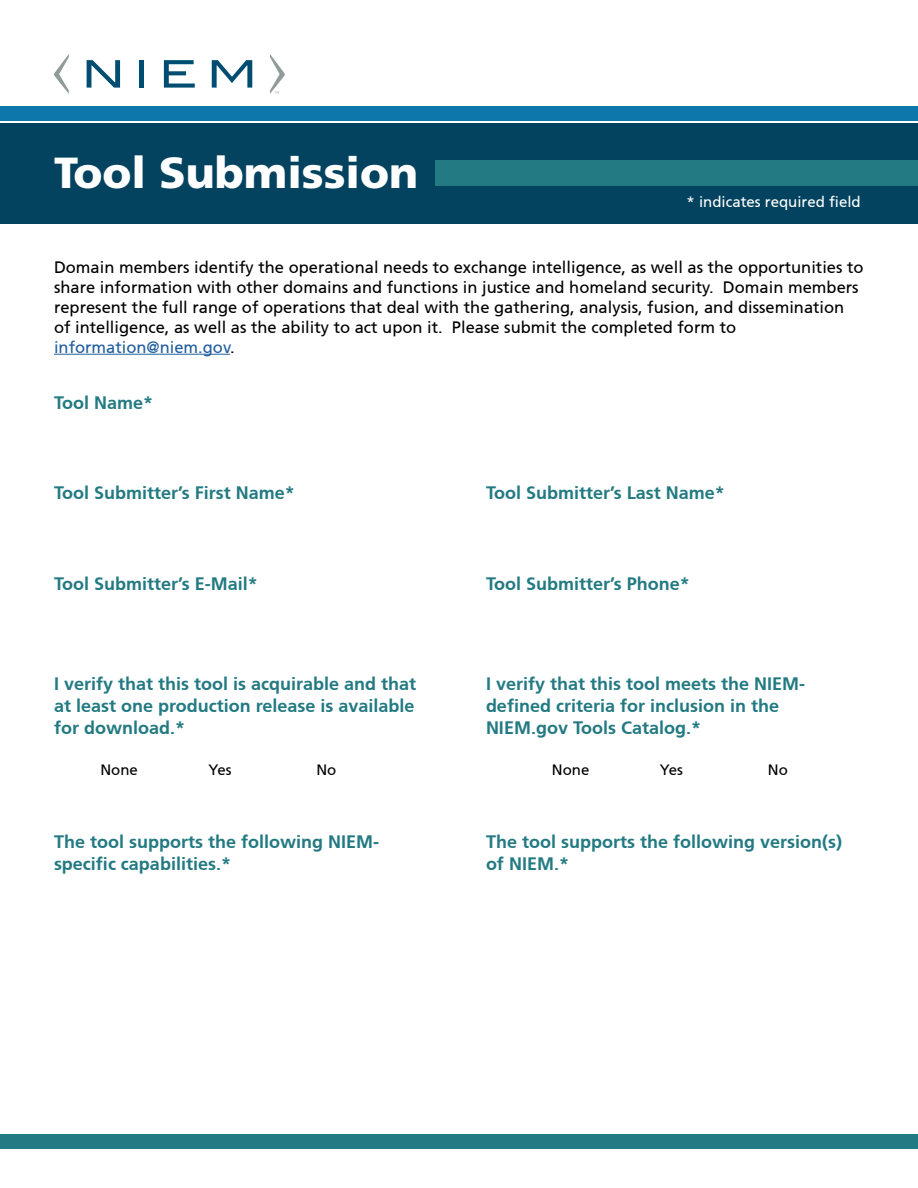
<style>
.page{position:relative;width:918px;height:1188px;background:#fff}
.page>*{position:absolute;margin:0;border:0;box-sizing:border-box;transform-origin:0 0}
.t1{font:800 43.5px "Articulate";color:#fff}
.t2{font:700 18px/21.6px "Articulate";color:#237a82}
.t3{font:16.5px/19.8px "Articulate";color:#000}
.t4{font:15px "Articulate";color:#fff}
.t5{font:15px "Articulate";color:#000}
.s1{color:#215e9e}
</style>
<div class="page">
<div style="left:0;top:123px;width:918px;height:100px;background:#04435f"></div>
<div style="left:435px;top:160px;width:483px;height:26px;background:#237a82"></div>
<div style="left:0;top:106px;width:918px;height:15px;background:#0d77ac"></div>
<svg style="left:87px;top:60px;width:33px;height:28px"></svg>
<hr style="left:140px;top:60px;width:4px;height:28px;background:#004d71">
<svg style="left:164px;top:60px;width:31px;height:28px"></svg>
<svg style="left:212px;top:60px;width:40px;height:28px"></svg>
<svg style="left:54px;top:54px;width:15px;height:40px"></svg>
<svg style="left:270px;top:54px;width:15px;height:40px"></svg>
<div style="left:0;top:1134px;width:918px;height:14px;background:#237a82"></div>
<hr style="left:54px;top:354px;width:176px;height:1px;background:#215e9e">
<h1 class="t1" style="left:54px;top:146px;width:366px">Tool Submission</h1>
<p class="t4" style="left:687px;top:193px;width:176px">* indicates required field</p>
<p class="t3" style="left:54px;top:258px;width:811px">Domain members identify the operational needs to exchange intelligence, as well as the opportunities to share information with other domains and functions in justice and homeland security. Domain members represent the full range of operations that deal with the gathering, analysis, fusion, and dissemination of intelligence, as well as the ability to act upon it. Please submit the completed form to <span class="s1">information@niem.gov</span>.</p>
<p class="t2" style="left:54px;top:392px;width:101px">Tool Name*</p>
<p class="t2" style="left:54px;top:481px;width:242px">Tool Submitter’s First Name*</p>
<p class="t2" style="left:486px;top:481px;width:240px">Tool Submitter’s Last Name*</p>
<p class="t2" style="left:54px;top:573px;width:205px">Tool Submitter’s E-Mail*</p>
<p class="t2" style="left:486px;top:573px;width:205px">Tool Submitter’s Phone*</p>
<p class="t2" style="left:54px;top:673px;width:364px;text-align:justify">I verify that this tool is acquirable and that at least one production release is available for download.*</p>
<p class="t2" style="left:486px;top:673px;width:321px">I verify that this tool meets the NIEM&shy;defined criteria for inclusion in the<br>NIEM.gov Tools Catalog.*</p>
<p class="t5" style="left:100px;top:761px;width:39px">None</p>
<p class="t5" style="left:208px;top:761px;width:25px">Yes</p>
<p class="t5" style="left:316px;top:761px;width:21px">No</p>
<p class="t5" style="left:552px;top:761px;width:39px">None</p>
<p class="t5" style="left:660px;top:761px;width:25px">Yes</p>
<p class="t5" style="left:768px;top:761px;width:21px">No</p>
<p class="t2" style="left:54px;top:831px;width:327px">The tool supports the following NIEM&shy;specific capabilities.*</p>
<p class="t2" style="left:486px;top:831px;width:358px">The tool supports the following version(s) of NIEM.*</p>
</div>
